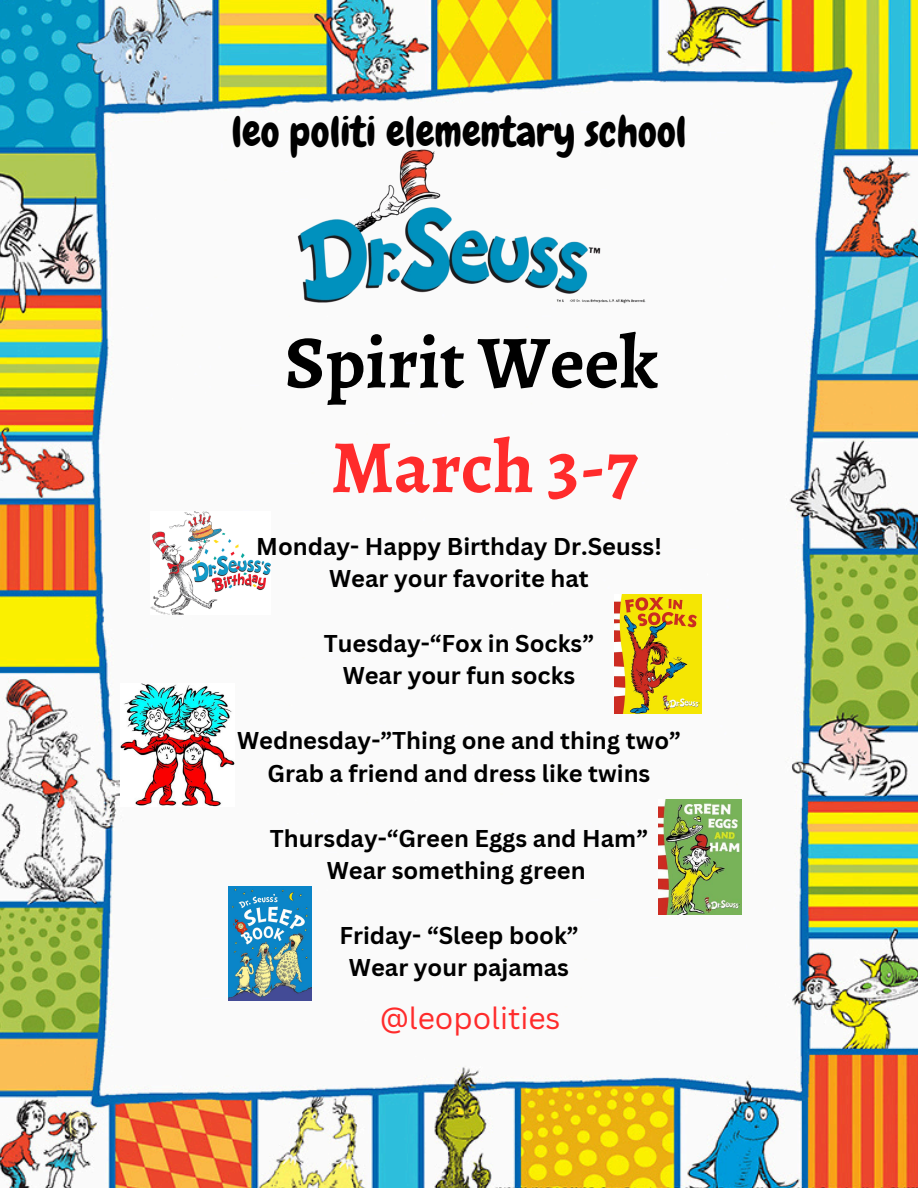
<style>
.page{position:relative;width:918px;height:1188px;background:#fff}
.page>*{position:absolute;margin:0;border:0;box-sizing:border-box;transform-origin:0 0}
.t1{font:700 75px/104.7px "Alegreya";color:#000;text-align:center}
.t2{font:42px "Chewy";color:#000}
.t3{font:30px "Canva Sans";color:#ff2b2b}
.t4{font:700 23.7px "Canva Sans";color:#000}
.s1{color:#ff2b2b}
</style>
<div class="page">
<img style="left:0;top:0;width:918px;height:1188px">
<img style="left:290px;top:133px;width:363px;height:177px">
<img style="left:151px;top:511px;width:119px;height:104px">
<img style="left:615px;top:594px;width:87px;height:119px">
<img style="left:121px;top:684px;width:113px;height:123px">
<img style="left:658px;top:799px;width:83px;height:115px">
<img style="left:229px;top:887px;width:83px;height:114px">
<h2 class="t2" style="left:231px;top:105px;width:457px">leo politi elementary school</h2>
<p class="t1" style="left:285px;top:310px;width:375px">Spirit Week<br><span class="s1">March 3-7</span></p>
<p class="t4" style="left:256px;top:529px;width:407px">Monday- Happy Birthday Dr.Seuss!</p>
<h1 class="t4" style="left:329px;top:562px;width:261px">Wear your favorite hat</h1>
<p class="t4" style="left:324px;top:627px;width:272px">Tuesday-“Fox in Socks”</p>
<p class="t4" style="left:343px;top:659px;width:234px">Wear your fun socks</p>
<p class="t4" style="left:237px;top:724px;width:445px">Wednesday-”Thing one and thing two”</p>
<p class="t4" style="left:268px;top:756px;width:384px">Grab a friend and dress like twins</p>
<p class="t4" style="left:270px;top:821px;width:380px">Thursday-“Green Eggs and Ham”</p>
<p class="t4" style="left:327px;top:854px;width:260px">Wear something green</p>
<p class="t4" style="left:339px;top:919px;width:241px">Friday- “Sleep book”</p>
<p class="t4" style="left:349px;top:951px;width:222px">Wear your pajamas</p>
<p class="t3" style="left:380px;top:997px;width:182px">@leopolities</p>
</div>
